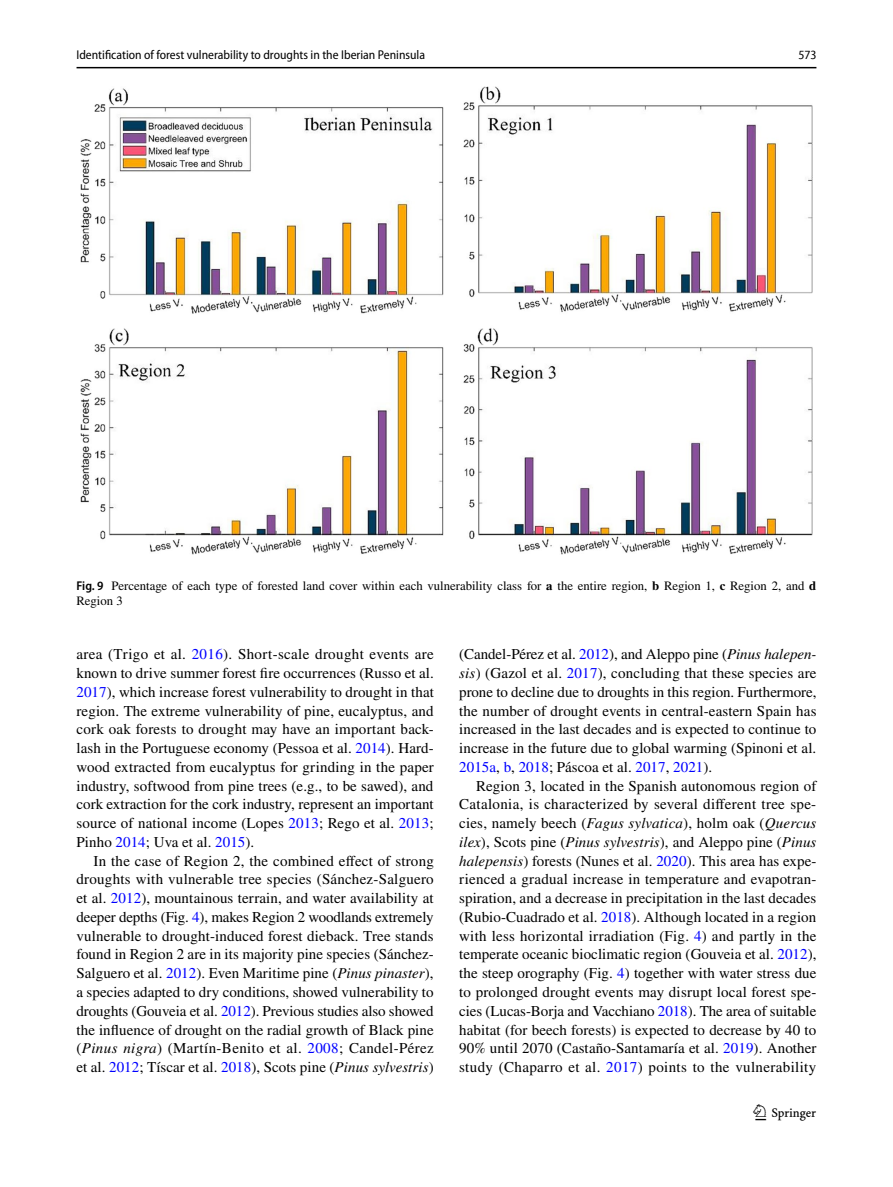
<style>
.page{position:relative;width:893px;height:1187px;background:#fff}
.page>*{position:absolute;margin:0;border:0;box-sizing:border-box;transform-origin:0 0}
.t1{font:22.5px "Springnew Regular 3";color:#000}
.t2{font:15px/18.8px "STIX";letter-spacing:.01em;color:#000;text-align:justify}
.t3{font:12.75px/15px "STIX";color:#000}
.t4{font:semi-condensed 12.75px "Myriad Pro";color:#000}
.t5{font:12.75px "Myriad Pro Unic Semi Condensed 3";color:#000}
.s1{font-family:"Myriad Pro";font-weight:600;font-stretch:semi-condensed}
.s2{font-weight:700}
.s3{color:#00f}
.s4{font-style:italic}
</style>
<div class="page">
<hr style="left:77px;top:67px;width:739px;height:1px;background:#000">
<img style="left:81px;top:87px;width:731px;height:467px">
<p class="t4" style="left:77px;top:48px;width:350px">Identification of forest vulnerability to droughts in the Iberian Peninsula</p>
<p class="t5" style="left:798px;top:50px;width:20px">573</p>
<p class="t3" style="left:77px;top:579px;width:741px"><span class="s1">Fig. 9</span> Percentage of each type of forested land cover within each vulnerability class for <span class="s2">a</span> the entire region, <span class="s2">b</span> Region 1, <span class="s2">c</span> Region 2, and <span class="s2">d<br></span>Region 3</p>
<p class="t2" style="left:77px;top:646px;width:359px">area (Trigo et al. <span class="s3">2016</span>). Short-scale drought events are known to drive summer forest fire occurrences (Russo et al.<br><span class="s3">2017</span>), which increase forest vulnerability to drought in that region. The extreme vulnerability of pine, eucalyptus, and cork oak forests to drought may have an important back&shy;lash in the Portuguese economy (Pessoa et al. <span class="s3">2014</span>). Hard&shy;wood extracted from eucalyptus for grinding in the paper industry, softwood from pine trees (e.g., to be sawed), and cork extraction for the cork industry, represent an important source of national income (Lopes <span class="s3">2013</span>; Rego et al. <span class="s3">2013</span>; Pinho <span class="s3">2014</span>; Uva et al. <span class="s3">2015</span>).</p>
<p class="t2" style="left:77px;top:852px;width:359px;text-indent:17px">In the case of Region 2, the combined effect of strong droughts with vulnerable tree species (Sánchez-Salguero et al. <span class="s3">2012</span>), mountainous terrain, and water availability at deeper depths (Fig. <span class="s3">4</span>), makes Region 2 woodlands extremely vulnerable to drought-induced forest dieback. Tree stands found in Region 2 are in its majority pine species (Sánchez-Salguero et al. <span class="s3">2012</span>). Even Maritime pine (<span class="s4">Pinus pinaster</span>), a species adapted to dry conditions, showed vulnerability to droughts (Gouveia et al. <span class="s3">2012</span>). Previous studies also showed the influence of drought on the radial growth of Black pine (<span class="s4">Pinus nigra</span>) (Martín-Benito et al. <span class="s3">2008</span>; Candel-Pérez et al. <span class="s3">2012</span>; Tíscar et al. <span class="s3">2018</span>), Scots pine (<span class="s4">Pinus sylvestris</span>)</p>
<p class="t2" style="left:459px;top:646px;width:359px">(Candel-Pérez et al. <span class="s3">2012</span>), and Aleppo pine (<span class="s4">Pinus halepen&shy;sis</span>) (Gazol et al. <span class="s3">2017</span>), concluding that these species are prone to decline due to droughts in this region. Furthermore, the number of drought events in central-eastern Spain has increased in the last decades and is expected to continue to increase in the future due to global warming (Spinoni et al.<br><span class="s3">2015a</span>, <span class="s3">b</span>, <span class="s3">2018</span>; Páscoa et al. <span class="s3">2017</span>, <span class="s3">2021</span>).</p>
<p class="t2" style="left:459px;top:777px;width:359px;text-indent:17px">Region 3, located in the Spanish autonomous region of Catalonia, is characterized by several different tree spe&shy;cies, namely beech (<span class="s4">Fagus sylvatica</span>), holm oak (<span class="s4">Quercus ilex</span>), Scots pine (<span class="s4">Pinus sylvestris</span>), and Aleppo pine (<span class="s4">Pinus halepensis</span>) forests (Nunes et al. <span class="s3">2020</span>). This area has expe&shy;rienced a gradual increase in temperature and evapotran&shy;spiration, and a decrease in precipitation in the last decades (Rubio-Cuadrado et al. <span class="s3">2018</span>). Although located in a region with less horizontal irradiation (Fig. <span class="s3">4</span>) and partly in the temperate oceanic bioclimatic region (Gouveia et al. <span class="s3">2012</span>), the steep orography (Fig. <span class="s3">4</span>) together with water stress due to prolonged drought events may disrupt local forest spe&shy;cies (Lucas-Borja and Vacchiano <span class="s3">2018</span>). The area of suitable habitat (for beech forests) is expected to decrease by 40 to 90% until 2070 (Castaño-Santamaría et al. <span class="s3">2019</span>). Another study (Chaparro et al. <span class="s3">2017</span>) points to the vulnerability</p>
<h1 class="t1" style="left:755px;top:1104px;width:62px">1 3</h1>
</div>
